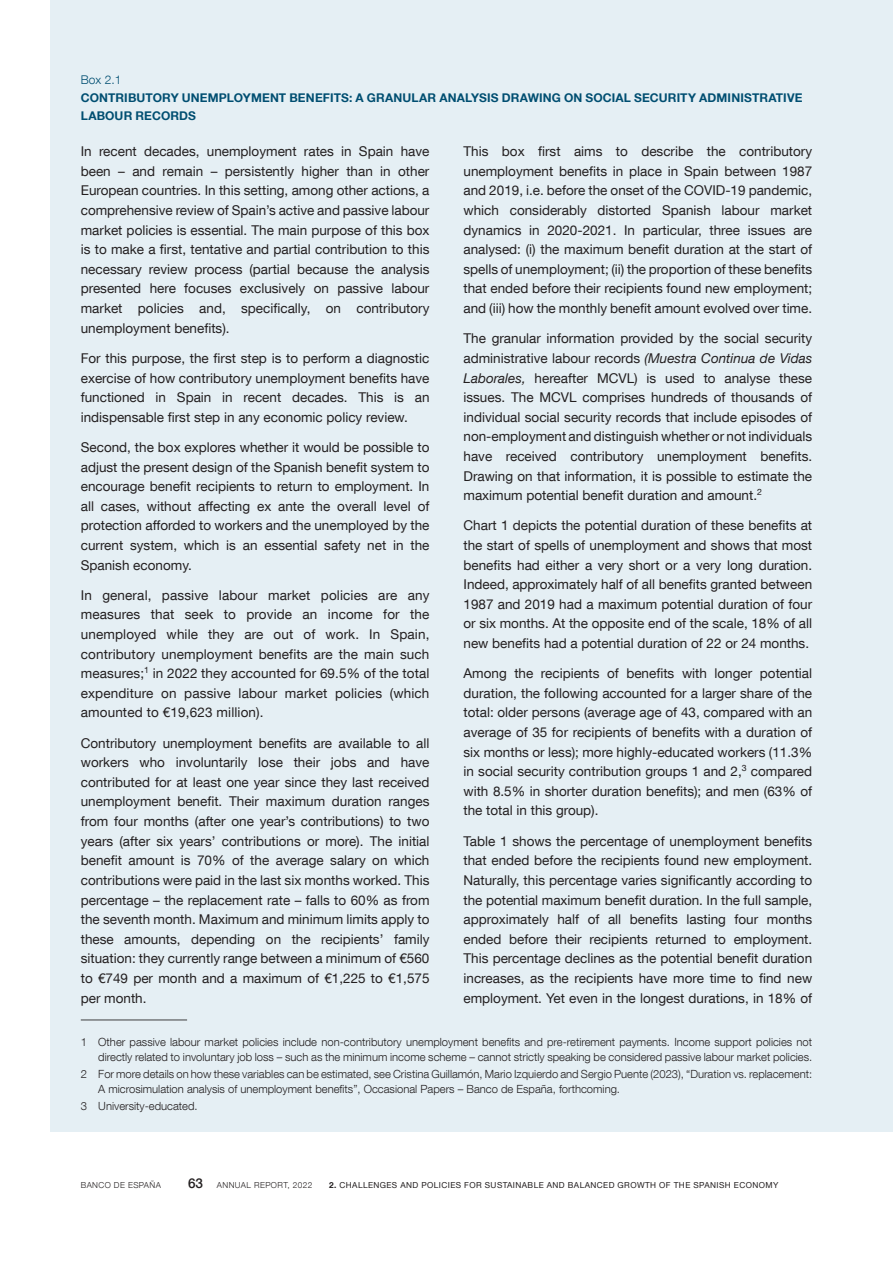
<style>
.page{position:relative;width:893px;height:1263px;background:#fff}
.page>*{position:absolute;margin:0;border:0;box-sizing:border-box;transform-origin:0 0}
.Texto_recuadro{font:13.5px/19.6px "Bd E Neue Helvetica";color:#231f20;text-align:justify}
.Título_recuadro{font:700 12px/18px "Bd E Neue Helvetica";letter-spacing:.01em;color:#004e71}
.Numero_recuadro{font:300 12px "Bd E Neue Helvetica";color:#004e71}
.Citas_recuadro{font:300 11.25px/15px "Bd E Neue Helvetica";color:#231f20;text-align:right}
.t1{font:8.25px "Bd E Neue Helvetica";letter-spacing:.05em;color:#231f20}
.t2{font:300 8.25px "Bd E Neue Helvetica";letter-spacing:.05em;color:#231f20}
.s1{font-style:italic}
.s2{font-weight:500;font-size:13.5px}
.s3{font-weight:700}
</style>
<div class="page">
<div style="left:50px;top:0;width:843px;height:1131px;background:#e5eff4"></div>
<hr style="left:81px;top:1019px;width:106px;height:1px;background:#3e3e3f">
<hr style="left:892px;top:633px;width:1px;height:124px;background:#72b1c8">
<hr style="left:892px;top:1012px;width:1px;height:124px;background:#e6eff5">
<hr style="left:892px;top:1139px;width:1px;height:124px;background:#e6eff5">
<p class="Numero_recuadro" style="left:81px;top:72px;width:42px">Box 2.1</p>
<h4 class="Título_recuadro" style="left:81px;top:88px;width:723px">CONTRIBUTORY UNEMPLOYMENT BENEFITS: A GRANULAR ANALYSIS DRAWING ON SOCIAL SECURITY ADMINISTRATIVE<br>LABOUR RECORDS</h4>
<p class="Texto_recuadro" style="left:81px;top:141px;width:350px">In recent decades, unemployment rates in Spain have been – and remain – persistently higher than in other European countries. In this setting, among other actions, a comprehensive review of Spain’s active and passive labour market policies is essential. The main purpose of this box is to make a first, tentative and partial contribution to this necessary review process (partial because the analysis presented here focuses exclusively on passive labour market policies and, specifically, on contributory unemployment benefits).</p>
<p class="Texto_recuadro" style="left:81px;top:348px;width:350px">For this purpose, the first step is to perform a diagnostic exercise of how contributory unemployment benefits have functioned in Spain in recent decades. This is an indispensable first step in any economic policy review.</p>
<p class="Texto_recuadro" style="left:81px;top:437px;width:350px">Second, the box explores whether it would be possible to adjust the present design of the Spanish benefit system to encourage benefit recipients to return to employment. In all cases, without affecting ex ante the overall level of protection afforded to workers and the unemployed by the current system, which is an essential safety net in the Spanish economy.</p>
<p class="Texto_recuadro" style="left:81px;top:585px;width:350px">In general, passive labour market policies are any measures that seek to provide an income for the unemployed while they are out of work. In Spain, contributory unemployment benefits are the main such measures;<sup>1</sup> in 2022 they accounted for 69.5% of the total expenditure on passive labour market policies (which amounted to €19,623 million).</p>
<p class="Texto_recuadro" style="left:81px;top:733px;width:350px">Contributory unemployment benefits are available to all workers who involuntarily lose their jobs and have contributed for at least one year since they last received unemployment benefit. Their maximum duration ranges from four months (after one year’s contributions) to two years (after six years’ contributions or more). The initial benefit amount is 70% of the average salary on which contributions were paid in the last six months worked. This percentage – the replacement rate – falls to 60% as from the seventh month. Maximum and minimum limits apply to these amounts, depending on the recipients’ family situation: they currently range between a minimum of €560 to €749 per month and a maximum of €1,225 to €1,575 per month.</p>
<p class="Texto_recuadro" style="left:463px;top:141px;width:350px">This box first aims to describe the contributory unemployment benefits in place in Spain between 1987 and 2019, i.e. before the onset of the COVID-19 pandemic, which considerably distorted Spanish labour market dynamics in 2020-2021. In particular, three issues are analysed: (i) the maximum benefit duration at the start of spells of unemployment; (ii) the proportion of these benefits that ended before their recipients found new employment; and (iii) how the monthly benefit amount evolved over time.</p>
<p class="Texto_recuadro" style="left:463px;top:328px;width:350px">The granular information provided by the social security administrative labour records <span class="s1">(Muestra Continua de Vidas Laborales,</span> hereafter MCVL) is used to analyse these issues. The MCVL comprises hundreds of thousands of individual social security records that include episodes of non-employment and distinguish whether or not individuals have received contributory unemployment benefits.<br>Drawing on that information, it is possible to estimate the maximum potential benefit duration and amount.<sup>2</sup></p>
<p class="Texto_recuadro" style="left:463px;top:515px;width:350px">Chart 1 depicts the potential duration of these benefits at the start of spells of unemployment and shows that most benefits had either a very short or a very long duration.<br>Indeed, approximately half of all benefits granted between 1987 and 2019 had a maximum potential duration of four or six months. At the opposite end of the scale, 18% of all new benefits had a potential duration of 22 or 24 months.</p>
<p class="Texto_recuadro" style="left:463px;top:663px;width:350px">Among the recipients of benefits with longer potential duration, the following accounted for a larger share of the total: older persons (average age of 43, compared with an average of 35 for recipients of benefits with a duration of six months or less); more highly-educated workers (11.3% in social security contribution groups 1 and 2,<sup>3</sup> compared with 8.5% in shorter duration benefits); and men (63% of the total in this group).</p>
<p class="Texto_recuadro" style="left:463px;top:831px;width:350px">Table 1 shows the percentage of unemployment benefits that ended before the recipients found new employment.<br>Naturally, this percentage varies significantly according to the potential maximum benefit duration. In the full sample, approximately half of all benefits lasting four months ended before their recipients returned to employment.<br>This percentage declines as the potential benefit duration increases, as the recipients have more time to find new employment. Yet even in the longest durations, in 18% of</p>
<p class="Citas_recuadro" style="left:81px;top:1034px;width:733px">1 Other passive labour market policies include non-contributory unemployment benefits and pre-retirement payments. Income support policies not directly related to involuntary job loss – such as the minimum income scheme – cannot strictly speaking be considered passive labour market policies.</p>
<p class="Citas_recuadro" style="left:98px;top:1066px;width:715px;text-align:left;text-indent:-18px">2 For more details on how these variables can be estimated, see Cristina Guillamón, Mario Izquierdo and Sergio Puente (2023), “Duration vs. replacement:<br>A microsimulation analysis of unemployment benefits”, Occasional Papers – Banco de España, forthcoming.</p>
<p class="Citas_recuadro" style="left:81px;top:1098px;width:118px">3 University-educated.</p>
<p class="t2" style="left:81px;top:1180px;width:82px">BANCO DE ESPAÑA</p>
<p class="t2" style="left:188px;top:1180px;width:126px"><span class="s2">63</span> ANNUAL REPORT, 2022</p>
<p class="t1" style="left:329px;top:1180px;width:451px"><span class="s3">2.</span> CHALLENGES AND POLICIES FOR SUSTAINABLE AND BALANCED GROWTH OF THE SPANISH ECONOMY</p>
</div>
